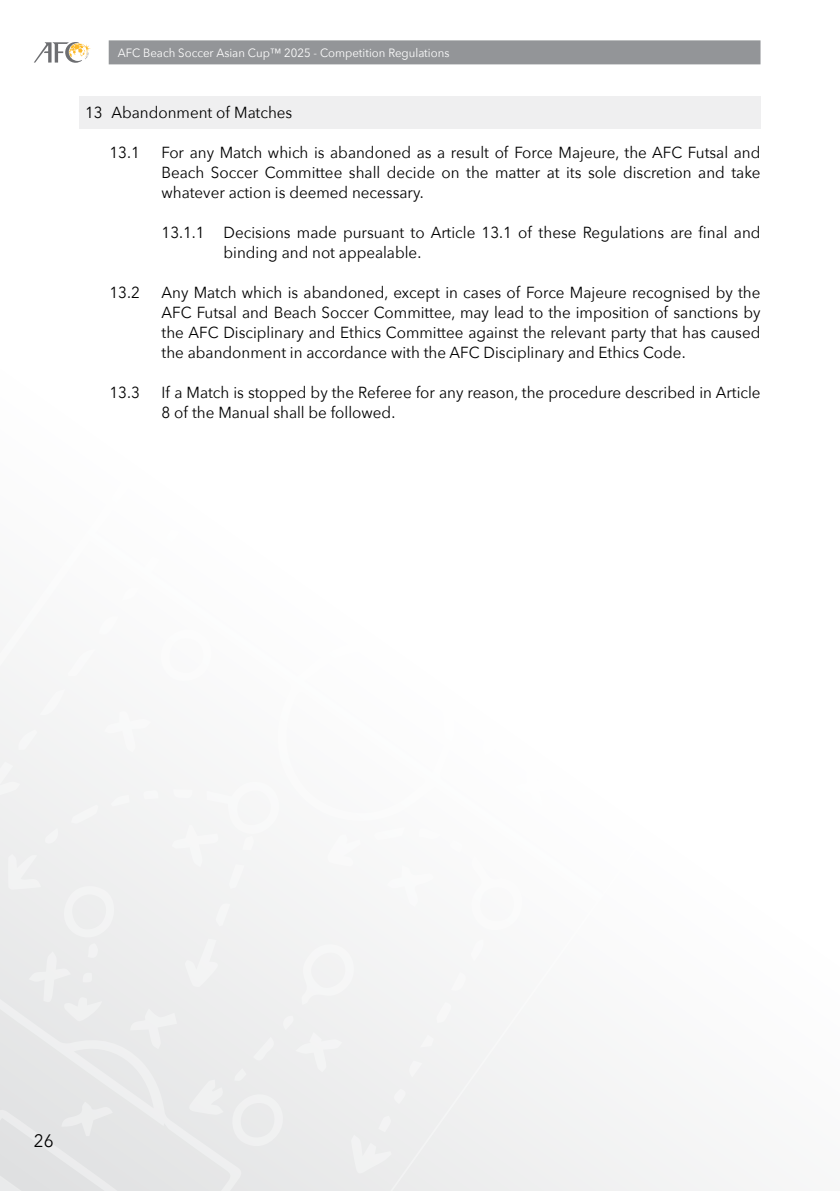
<style>
.page{position:relative;width:840px;height:1191px;background:#fff}
.page>*{position:absolute;margin:0;border:0;box-sizing:border-box;transform-origin:0 0}
.t1{font:18px "Avenir Next";color:#000;scale:.95 1}
.t2{font:16px/20px "Avenir Next";color:#000;text-align:justify;scale:.95 1}
.t3{font:12px "Avenir Next";color:#fff;scale:.95 1}
</style>
<div class="page">
<svg style="left:0;top:661px;width:747px;height:530px;fill:#f6f6f6"></svg>
<svg style="left:646px;top:692px;width:64px;height:54px"></svg>
<svg style="left:482px;top:709px;width:46px;height:46px"></svg>
<svg style="left:512px;top:768px;width:46px;height:46px"></svg>
<svg style="left:497px;top:661px;width:49px;height:17px"></svg>
<svg style="left:577px;top:689px;width:30px;height:9px"></svg>
<svg style="left:540px;top:692px;width:23px;height:15px"></svg>
<svg style="left:621px;top:694px;width:13px;height:12px"></svg>
<div style="left:301px;top:940px;width:54px;height:65px;background:#f2f2f3"></div>
<svg style="left:158px;top:661px;width:57px;height:23px"></svg>
<div style="left:184px;top:938px;width:35px;height:49px;background:#efeff0"></div>
<div style="left:130px;top:1008px;width:47px;height:41px;background:#eaebeb"></div>
<svg style="left:387px;top:865px;width:46px;height:42px"></svg>
<div style="left:104px;top:708px;width:47px;height:44px;background:#f6f6f6"></div>
<svg style="left:327px;top:834px;width:33px;height:32px"></svg>
<svg style="left:68px;top:661px;width:27px;height:15px"></svg>
<svg style="left:40px;top:689px;width:25px;height:28px"></svg>
<svg style="left:374px;top:827px;width:31px;height:13px"></svg>
<svg style="left:71px;top:804px;width:27px;height:20px"></svg>
<div style="left:0;top:729px;width:37px;height:69px;background:#f1f2f2"></div>
<svg style="left:436px;top:1002px;width:16px;height:21px"></svg>
<svg style="left:215px;top:901px;width:15px;height:25px"></svg>
<svg style="left:470px;top:939px;width:14px;height:22px"></svg>
<svg style="left:450px;top:972px;width:17px;height:20px"></svg>
<svg style="left:418px;top:826px;width:22px;height:17px"></svg>
<svg style="left:45px;top:828px;width:15px;height:15px"></svg>
<svg style="left:111px;top:795px;width:18px;height:11px"></svg>
<div style="left:351px;top:1115px;width:40px;height:59px;background:#eceded"></div>
<div style="left:171px;top:779px;width:110px;height:109px;background:#f4f4f5"></div>
<svg style="left:406px;top:1060px;width:16px;height:17px"></svg>
<svg style="left:392px;top:1088px;width:16px;height:16px"></svg>
<svg style="left:140px;top:789px;width:18px;height:10px"></svg>
<div style="left:187px;top:1015px;width:155px;height:133px;background:#ebecec"></div>
<svg style="left:448px;top:840px;width:75px;height:91px"></svg>
<svg style="left:420px;top:1034px;width:13px;height:13px"></svg>
<div style="left:8px;top:854px;width:109px;height:167px;background:#ebecec"></div>
<svg style="left:61px;top:1100px;width:52px;height:36px;background:#e6e7e8"></svg>
<hr style="left:839px;top:0;width:1px;height:1191px;background:#bcbec0">
<svg style="left:34px;top:42px;width:57px;height:21px"></svg>
<div style="left:109px;top:40px;width:651px;height:24px;background:#939598"></div>
<div style="left:79px;top:96px;width:681px;height:32px;background:#efeff0"></div>
<p class="t3" style="left:118px;top:43px;width:350px">AFC Beach Soccer Asian Cup™ 2025 - Competition Regulations</p>
<p class="t2" style="left:85px;top:102px;width:219px">13 Abandonment of Matches</p>
<p class="t2" style="left:109px;top:142px;width:33px">13.1</p>
<p class="t2" style="left:161px;top:142px;width:631px">For any Match which is abandoned as a result of Force Majeure, the AFC Futsal and Beach Soccer Committee shall decide on the matter at its sole discretion and take whatever action is deemed necessary.</p>
<p class="t2" style="left:223px;top:222px;width:566px;text-indent:-62px">13.1.1 Decisions made pursuant to Article 13.1 of these Regulations are final and binding and not appealable.</p>
<p class="t2" style="left:109px;top:282px;width:34px">13.2</p>
<p class="t2" style="left:161px;top:282px;width:631px">Any Match which is abandoned, except in cases of Force Majeure recognised by the AFC Futsal and Beach Soccer Committee, may lead to the imposition of sanctions by the AFC Disciplinary and Ethics Committee against the relevant party that has caused the abandonment in accordance with the AFC Disciplinary and Ethics Code.</p>
<p class="t2" style="left:109px;top:382px;width:34px">13.3</p>
<p class="t2" style="left:161px;top:382px;width:631px">If a Match is stopped by the Referee for any reason, the procedure described in Article<br>8 of the Manual shall be followed.</p>
<p class="t1" style="left:34px;top:1125px;width:22px">26</p>
</div>
